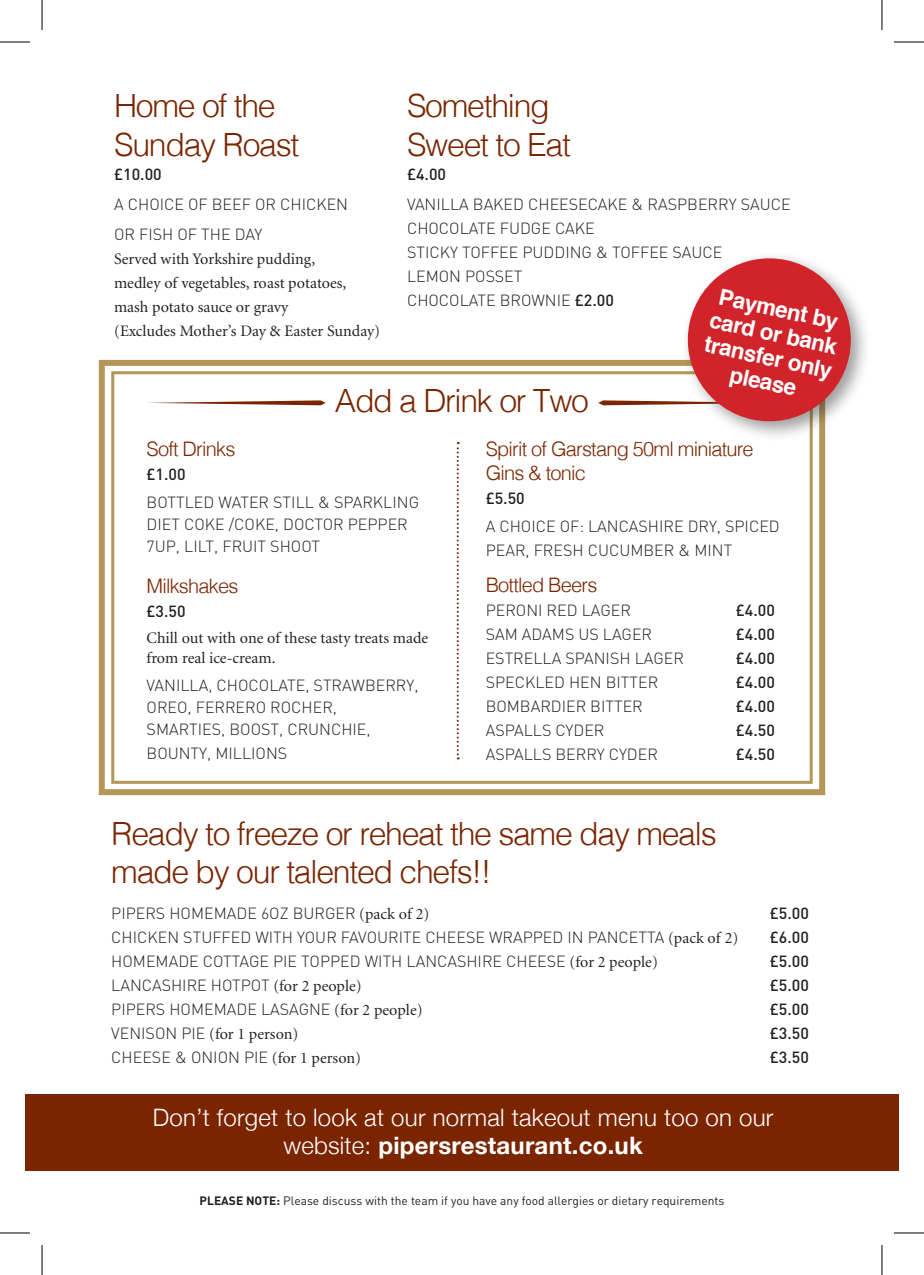
<style>
.page{position:relative;width:924px;height:1275px;background:#fff}
.page>*{position:absolute;margin:0;border:0;box-sizing:border-box;transform-origin:0 0}
.t1{font:300 32px/38.4px "Helvetica";letter-spacing:-.04em;color:#7a2500}
.t2{font:300 24px/28px "Helvetica Neue";letter-spacing:.01em;color:#fff;text-align:center}
.t3{font:700 22.4px/24.6px "Helvetica";color:#fff;text-align:center}
.t4{font:300 20px/24px "Helvetica";letter-spacing:-.04em;color:#7a2500}
.t5{font:300 16px/24px "DIN";color:#231f20}
.t6{font:16px/24px "Minion";color:#231f20}
.t7{font:500 16px "DIN";color:#231f20}
.t8{font:12px "DIN";color:#231f20}
.s1{font-weight:500}
.s2{font-family:"Minion";font-weight:400}
.s3{font-family:"DIN";font-weight:300}
.s4{font-weight:700}
</style>
<div class="page">
<div style="left:99px;top:360px;width:725px;height:435px;border:6px solid #b39758"></div>
<div style="left:111px;top:371px;width:701px;height:413px;border:3px solid #b39758"></div>
<svg style="left:148px;top:400px;width:177px;height:5px"></svg>
<svg style="left:456px;top:442px;width:2px;height:317px"></svg>
<div style="left:25px;top:1094px;width:873px;height:76px;background:#7a2500"></div>
<div style="left:679px;top:250px;width:192px;height:192px;background:#231f20;opacity:.44"></div>
<svg style="left:598px;top:251px;width:260px;height:178px"></svg>
<hr style="left:0;top:42px;width:30px;height:1px;background:#000">
<hr style="left:893px;top:42px;width:30px;height:1px;background:#000">
<hr style="left:0;top:1232px;width:30px;height:1px;background:#000">
<hr style="left:893px;top:1232px;width:30px;height:1px;background:#000">
<hr style="left:42px;top:0;width:1px;height:30px;background:#000">
<hr style="left:42px;top:1245px;width:1px;height:30px;background:#000">
<hr style="left:881px;top:0;width:1px;height:30px;background:#000">
<hr style="left:881px;top:1245px;width:1px;height:30px;background:#000">
<h1 class="t1" style="left:407px;top:84px;width:165px">Something<br>Sweet to Eat</h1>
<p class="t7" style="left:407px;top:163px;width:41px">£4.00</p>
<p class="t5" style="left:407px;top:192px;width:385px">VANILLA BAKED CHEESECAKE &amp; RASPBERRY SAUCE<br>CHOCOLATE FUDGE CAKE<br>STICKY TOFFEE PUDDING &amp; TOFFEE SAUCE<br>LEMON POSSET<br>CHOCOLATE BROWNIE <span class="s1">£2.00</span></p>
<h1 class="t1" style="left:114px;top:84px;width:187px">Home of the<br>Sunday Roast</h1>
<p class="t7" style="left:114px;top:163px;width:49px">£10.00</p>
<p class="t5" style="left:114px;top:189px;width:235px;line-height:30px">A CHOICE OF BEEF OR CHICKEN<br>OR FISH OF THE DAY</p>
<p class="t6" style="left:114px;top:247px;width:267px">Served with Yorkshire pudding,<br>medley of vegetables, roast potatoes, mash potato sauce or gravy<br>(Excludes Mother’s Day &amp; Easter Sunday)</p>
<h3 class="t3" style="left:717px;top:284px;width:132px;rotate:12deg">Payment by card or bank transfer only please</h3>
<h1 class="t1" style="left:335px;top:379px;width:255px">Add a Drink or Two</h1>
<p class="t4" style="left:146px;top:436px;width:90px">Soft Drinks</p>
<p class="t7" style="left:146px;top:464px;width:41px">£1.00</p>
<p class="t5" style="left:146px;top:491px;width:274px;line-height:22px">BOTTLED WATER STILL &amp; SPARKLING<br>DIET COKE /COKE, DOCTOR PEPPER<br>7UP, LILT, FRUIT SHOOT</p>
<p class="t4" style="left:146px;top:572px;width:93px">Milkshakes</p>
<p class="t7" style="left:146px;top:601px;width:41px">£3.50</p>
<p class="t6" style="left:146px;top:628px;width:283px;line-height:20px">Chill out with one of these tasty treats made from real ice-cream.</p>
<p class="t5" style="left:146px;top:673px;width:273px;line-height:22px">VANILLA, CHOCOLATE, STRAWBERRY,<br>OREO, FERRERO ROCHER,<br>SMARTIES, BOOST, CRUNCHIE,</p>
<p class="t5" style="left:146px;top:740px;width:142px">BOUNTY, MILLIONS</p>
<p class="t4" style="left:485px;top:436px;width:269px">Spirit of Garstang 50ml miniature<br>Gins &amp; tonic</p>
<p class="t7" style="left:485px;top:488px;width:41px">£5.50</p>
<p class="t5" style="left:485px;top:514px;width:295px">A CHOICE OF: LANCASHIRE DRY, SPICED<br>PEAR, FRESH CUCUMBER &amp; MINT</p>
<p class="t4" style="left:485px;top:571px;width:113px">Bottled Beers</p>
<p class="t5" style="left:485px;top:597px;width:147px">PERONI RED LAGER</p>
<p class="t7" style="left:735px;top:599px;width:41px">£4.00</p>
<p class="t5" style="left:485px;top:621px;width:168px">SAM ADAMS US LAGER</p>
<p class="t7" style="left:735px;top:623px;width:41px">£4.00</p>
<p class="t5" style="left:485px;top:645px;width:199px">ESTRELLA SPANISH LAGER</p>
<p class="t7" style="left:735px;top:647px;width:41px">£4.00</p>
<p class="t5" style="left:485px;top:669px;width:174px">SPECKLED HEN BITTER</p>
<p class="t7" style="left:735px;top:671px;width:41px">£4.00</p>
<p class="t5" style="left:485px;top:693px;width:158px">BOMBARDIER BITTER</p>
<p class="t7" style="left:735px;top:695px;width:41px">£4.00</p>
<p class="t5" style="left:485px;top:717px;width:120px">ASPALLS CYDER</p>
<p class="t7" style="left:735px;top:719px;width:41px">£4.50</p>
<p class="t5" style="left:485px;top:741px;width:174px">ASPALLS BERRY CYDER</p>
<p class="t7" style="left:735px;top:743px;width:41px">£4.50</p>
<h1 class="t1" style="left:111px;top:812px;width:606px">Ready to freeze or reheat the same day meals made by our talented chefs!!</h1>
<p class="t5" style="left:111px;top:900px;width:319px">PIPERS HOMEMADE 6OZ BURGER <span class="s2">(pack of 2)</span></p>
<p class="t7" style="left:769px;top:902px;width:41px">£5.00</p>
<p class="t5" style="left:111px;top:924px;width:628px">CHICKEN STUFFED WITH YOUR FAVOURITE CHEESE WRAPPED IN PANCETTA <span class="s2">(pack of 2)</span></p>
<p class="t7" style="left:769px;top:926px;width:41px">£6.00</p>
<p class="t5" style="left:111px;top:948px;width:548px">HOMEMADE COTTAGE PIE TOPPED WITH LANCASHIRE CHEESE <span class="s2">(for 2 people)</span></p>
<p class="t7" style="left:769px;top:950px;width:41px">£5.00</p>
<p class="t5" style="left:111px;top:972px;width:252px">LANCASHIRE HOTPOT <span class="s2">(for 2 people)</span></p>
<p class="t7" style="left:769px;top:974px;width:41px">£5.00</p>
<p class="t5" style="left:111px;top:996px;width:313px">PIPERS HOMEMADE LASAGNE <span class="s2">(for 2 people)</span></p>
<p class="t7" style="left:769px;top:998px;width:41px">£5.00</p>
<p class="t6" style="left:111px;top:1022px;width:189px"><span class="s3">VENISON PIE</span> (for 1 person)</p>
<p class="t7" style="left:769px;top:1022px;width:41px">£3.50</p>
<p class="t5" style="left:111px;top:1044px;width:251px">CHEESE &amp; ONION PIE <span class="s2">(for 1 person)</span></p>
<p class="t7" style="left:769px;top:1046px;width:41px">£3.50</p>
<h2 class="t2" style="left:153px;top:1101px;width:622px">Don’t forget to look at our normal takeout menu too on our website: <span class="s4">pipersrestaurant.co.uk</span></h2>
<p class="t8" style="left:199px;top:1193px;width:526px"><span class="s4">PLEASE NOTE:</span> Please discuss with the team if you have any food allergies or dietary requirements</p>
</div>
